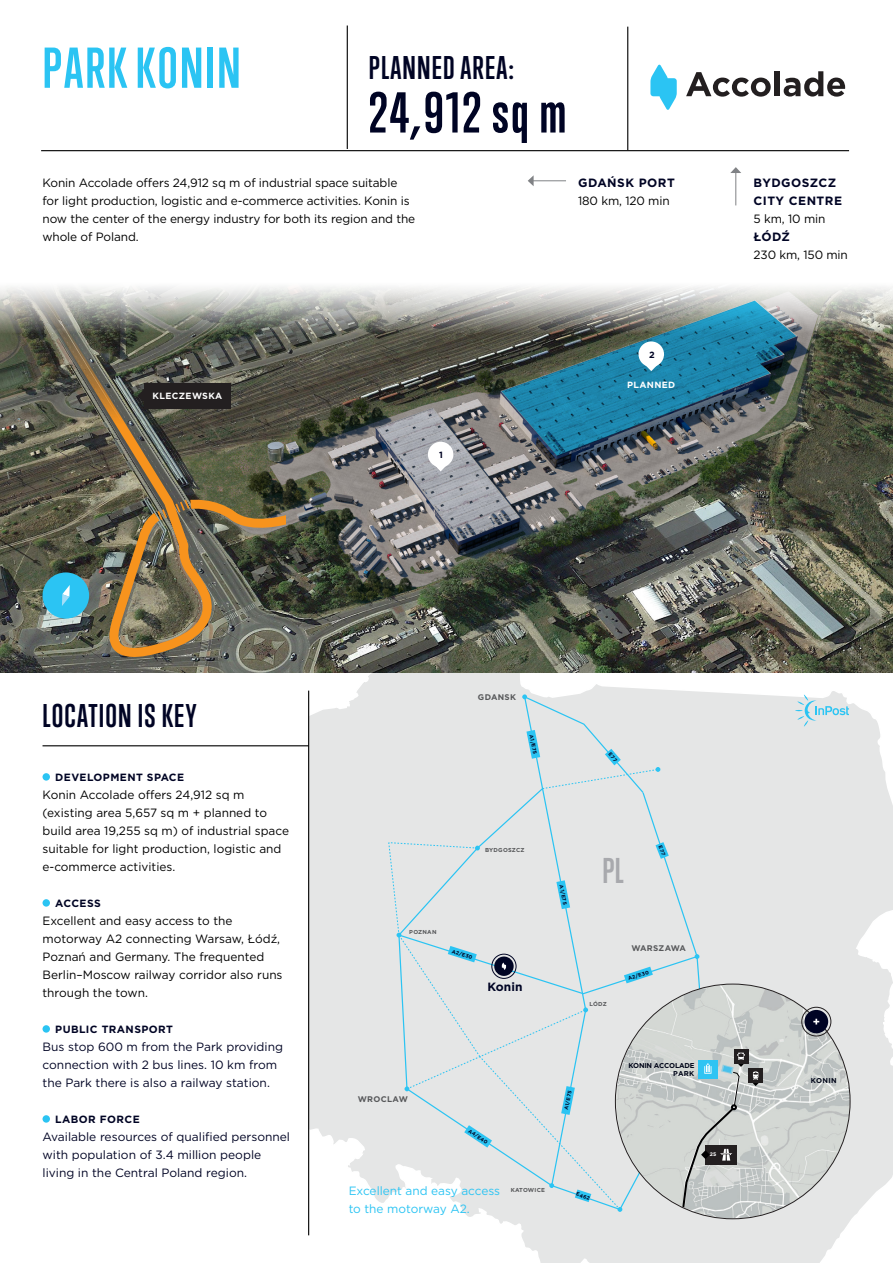
<style>
.page{position:relative;width:893px;height:1263px;background:#fff}
.page>*{position:absolute;margin:0;border:0;box-sizing:border-box;transform-origin:0 0}
.t1{font:700 52.5px "Trump Gothic Pro";letter-spacing:.04em;color:#000424}
.t2{font:700 52.5px "Trump Gothic Pro";letter-spacing:.04em;color:#2bc4f3}
.t3{font:700 32.7px "Trump Gothic Pro";color:#a8a9ad}
.t4{font:700 30px "Trump Gothic Pro";letter-spacing:.04em;color:#000424}
.t5{font:12px/18px "Gotham";letter-spacing:-.01em;color:#000}
.t6{font:12px/18px "Gotham";color:#000424}
.t7{font:700 12px "Gotham";letter-spacing:.04em;color:#000424}
.t8{font:12px/18px "Gotham";color:#2bc4f3}
.t9{font:700 10.5px "Gotham";letter-spacing:.04em;color:#000424}
.t10{font:700 9px "Gotham";letter-spacing:.04em;color:#fff}
.t11{font:700 9px "Gotham";color:#000424}
.t12{font:700 8.25px "Gotham";letter-spacing:.04em;color:#57585a}
.t13{font:700 7.05px/7.8px "Gotham";letter-spacing:-.03em;color:#000518;text-align:right}
.t14{font:700 5.7px "Gotham";letter-spacing:.04em;color:#57585a}
.t15{font:700 5.7px "Gotham";letter-spacing:.02em;color:#57585a}
.t16{font:700 5.1px "Gotham";color:#000424}
.t17{font:700 5.1px "Gotham";color:#fff}
</style>
<div class="page">
<svg style="left:309px;top:673px;width:584px;height:590px"></svg>
<img style="left:0;top:286px;width:893px;height:387px">
<hr style="left:41px;top:150px;width:808px;height:1px;background:#000">
<hr style="left:308px;top:691px;width:1px;height:544px;background:#000">
<div style="left:43px;top:773px;width:7px;height:8px;background:#2bc4f3;border-radius:50%"></div>
<div style="left:43px;top:899px;width:7px;height:8px;background:#2bc4f3;border-radius:50%"></div>
<div style="left:43px;top:1025px;width:7px;height:8px;background:#2bc4f3;border-radius:50%"></div>
<div style="left:43px;top:1115px;width:7px;height:8px;background:#2bc4f3;border-radius:50%"></div>
<hr style="left:43px;top:745px;width:266px;height:1px;background:#000">
<img style="left:616px;top:984px;width:234px;height:234px;border-radius:117px">
<div style="left:748px;top:1068px;width:15px;height:15px;background:#231f20"></div>
<svg style="left:751px;top:1071px;width:9px;height:15px"></svg>
<div style="left:734px;top:1049px;width:14px;height:14px;background:#231f20"></div>
<div style="left:804px;top:1010px;width:24px;height:23px;background:#000424;border-radius:50%"></div>
<svg style="left:813px;top:1019px;width:6px;height:5px"></svg>
<div style="left:801px;top:1007px;width:30px;height:29px;border:1px solid #231f20;border-radius:50%"></div>
<img style="left:22px;top:288px;width:207px;height:375px">
<img style="left:156px;top:495px;width:130px;height:47px">
<img style="left:501px;top:301px;width:295px;height:156px">
<svg style="left:138px;top:389px;width:6px;height:13px"></svg>
<div style="left:144px;top:383px;width:87px;height:25px;background:#231f20"></div>
<div style="left:638px;top:341px;width:26px;height:26px;background:#fff;border-radius:50%"></div>
<svg style="left:645px;top:365px;width:13px;height:6px"></svg>
<div style="left:428px;top:442px;width:25px;height:25px;background:#fff;border-radius:50%"></div>
<svg style="left:434px;top:465px;width:13px;height:6px"></svg>
<hr style="left:735px;top:172px;width:1px;height:33px;background:#808285">
<svg style="left:730px;top:167px;width:11px;height:6px"></svg>
<hr style="left:533px;top:180px;width:33px;height:1px;background:#808285">
<svg style="left:528px;top:175px;width:6px;height:11px"></svg>
<svg style="left:686px;top:72px;width:85px;height:25px"></svg>
<div style="left:775px;top:71px;width:5px;height:25px;background:#231f20"></div>
<svg style="left:784px;top:71px;width:61px;height:26px"></svg>
<svg style="left:650px;top:64px;width:27px;height:46px"></svg>
<hr style="left:347px;top:26px;width:1px;height:123px;background:#000">
<hr style="left:627px;top:27px;width:1px;height:123px;background:#000">
<svg style="left:795px;top:694px;width:54px;height:33px;background:#cfe3e9"></svg>
<svg style="left:388px;top:694px;width:357px;height:520px;background:#dce1e2"></svg>
<p class="t2" style="left:43px;top:39px;width:200px">PARK KONIN</p>
<p class="t4" style="left:369px;top:49px;width:147px">PLANNED AREA:</p>
<p class="t1" style="left:369px;top:81px;width:199px">24,912 sq m</p>
<p class="t5" style="left:43px;top:173px;width:374px">Konin Accolade offers 24,912 sq m of industrial space suitable for light production, logistic and e-commerce activities. Konin is now the center of the energy industry for both its region and the whole of Poland.</p>
<p class="t7" style="left:578px;top:174px;width:98px">GDAŃSK PORT</p>
<p class="t5" style="left:578px;top:191px;width:93px">180 km, 120 min</p>
<p class="t11" style="left:649px;top:349px;width:7px">2</p>
<p class="t10" style="left:153px;top:390px;width:71px">KLECZEWSKA</p>
<p class="t11" style="left:439px;top:449px;width:5px">1</p>
<p class="t10" style="left:627px;top:378px;width:50px">PLANNED</p>
<p class="t7" style="left:753px;top:174px;width:84px">BYDGOSZCZ</p>
<p class="t7" style="left:753px;top:192px;width:90px">CITY CENTRE</p>
<p class="t5" style="left:753px;top:209px;width:73px">5 km, 10 min</p>
<p class="t7" style="left:753px;top:228px;width:38px">ŁÓDŹ</p>
<p class="t5" style="left:753px;top:245px;width:96px">230 km, 150 min</p>
<p class="t4" style="left:43px;top:697px;width:155px">LOCATION IS KEY</p>
<p class="t9" style="left:55px;top:770px;width:130px">DEVELOPMENT SPACE</p>
<p class="t5" style="left:43px;top:785px;width:248px">Konin Accolade offers 24,912 sq m (existing area 5,657 sq m + planned to build area 19,255 sq m) of industrial space suitable for light production, logistic and e-commerce activities.</p>
<p class="t9" style="left:55px;top:896px;width:47px">ACCESS</p>
<p class="t5" style="left:43px;top:911px;width:242px">Excellent and easy access to the motorway A2 connecting Warsaw, Łódź, Poznań and Germany. The frequented Berlin–Moscow railway corridor also runs through the town.</p>
<p class="t9" style="left:55px;top:1022px;width:119px">PUBLIC TRANSPORT</p>
<p class="t6" style="left:43px;top:1037px;width:242px">Bus stop 600 m from the Park providing connection with 2 bus lines. 10 km from the Park there is also a railway station.</p>
<p class="t9" style="left:55px;top:1112px;width:86px">LABOR FORCE</p>
<p class="t6" style="left:43px;top:1127px;width:249px">Available resources of qualified personnel with population of 3.4 million people living in the Central Poland region.</p>
<p class="t12" style="left:478px;top:692px;width:40px">GDANSK</p>
<p class="t16" style="left:535px;top:734px;width:21px;rotate:79deg">A1/E75</p>
<p class="t14" style="left:485px;top:846px;width:41px">BYDGOSZCZ</p>
<p class="t14" style="left:409px;top:928px;width:29px">POZNAN</p>
<p class="t16" style="left:453px;top:948px;width:23px;rotate:18deg">A2/E30</p>
<p class="t7" style="left:488px;top:978px;width:36px">Konin</p>
<p class="t16" style="left:565px;top:884px;width:21px;rotate:79deg">A1/E75</p>
<p class="t3" style="left:603px;top:851px;width:23px">PL</p>
<p class="t14" style="left:590px;top:1000px;width:19px">LÓDZ</p>
<p class="t12" style="left:631px;top:942px;width:56px">WARSZAWA</p>
<p class="t16" style="left:627px;top:975px;width:23px;rotate:-18deg">A2/E30</p>
<p class="t12" style="left:358px;top:1093px;width:52px">WROCLAW</p>
<p class="t16" style="left:471px;top:1127px;width:23px;rotate:34deg">A4/E40</p>
<p class="t8" style="left:349px;top:1181px;width:153px">Excellent and easy access to the motorway A2.</p>
<p class="t15" style="left:511px;top:1186px;width:36px">KATOWICE</p>
<p class="t16" style="left:563px;top:1109px;width:21px;rotate:-79deg">A1/E75</p>
<p class="t16" style="left:577px;top:1190px;width:16px;rotate:18deg">E462</p>
<p class="t13" style="left:628px;top:1061px;width:68px">KONIN ACCOLADE<br>PARK</p>
<p class="t17" style="left:710px;top:1151px;width:8px">25</p>
<p class="t13" style="left:811px;top:1077px;width:27px">KONIN</p>
</div>
